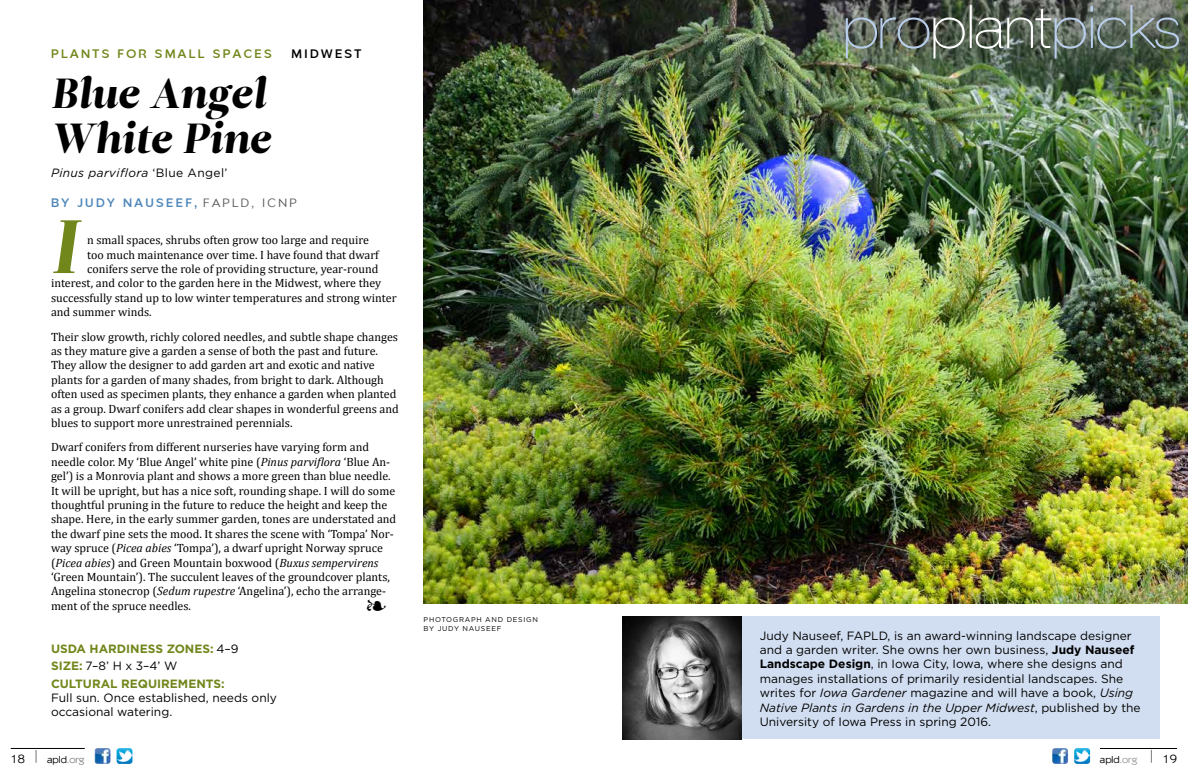
<style>
.page{position:relative;width:1188px;height:774px;background:#fff}
.page>*{position:absolute;margin:0;border:0;box-sizing:border-box;transform-origin:0 0}
.t1{font:italic 75.3px "Leitura Display";color:#71871b}
.t2{font:60px "Phinster Fine";letter-spacing:-.02em;color:#b9ceeb}
.t3{font:italic 42px/45px "Leitura Display";letter-spacing:.02em;color:#000}
.t4{font:12px/14.4px "Cambria";color:#000}
.t5{font:12px/14.4px "Gotham";color:#000}
.t6{font:700 12px/17.4px "Gotham";color:#71871b}
.t7{font:italic 12px "Gotham";letter-spacing:.03em;color:#000}
.t8{font:700 12px "Phinster";letter-spacing:.2em;color:#4f87ba}
.t9{font:700 12px "Phinster";letter-spacing:.2em;color:#71871b}
.t10{font:700 12px "Phinster";letter-spacing:.2em;color:#000}
.t11{font:10px "Phinster";color:#000}
.t12{font:7px/8.4px "Gotham";letter-spacing:.1em;color:#000}
.s1{font-style:normal}
.s2{font-weight:400;color:#58595b}
.s3{font-style:italic}
.s4{font-weight:400;color:#000}
.s5{color:#fff}
.s6{font-weight:700}
.s7{font-size:12px}
.s8{color:#808285}
.s9{color:#939598}
</style>
<div class="page">
<hr style="left:11px;top:748px;width:74px;height:1px;background:#000">
<img style="left:95px;top:748px;width:15px;height:16px">
<img style="left:117px;top:748px;width:15px;height:16px">
<hr style="left:1100px;top:748px;width:77px;height:1px;background:#000">
<img style="left:1052px;top:748px;width:16px;height:16px">
<img style="left:1074px;top:748px;width:16px;height:16px">
<img style="left:424px;top:0;width:764px;height:604px">
<div style="left:720px;top:616px;width:440px;height:124px;background:#d1def1"></div>
<img style="left:622px;top:616px;width:120px;height:124px">
<p class="t9" style="left:51px;top:47px;width:222px">PLANTS FOR SMALL SPACES</p>
<p class="t10" style="left:291px;top:47px;width:71px">MIDWEST</p>
<h3 class="t3" style="left:51px;top:72px;width:221px">Blue Angel<br>White Pine</h3>
<p class="t7" style="left:51px;top:166px;width:178px">Pinus parviflora <span class="s1">‘Blue Angel’</span></p>
<p class="t8" style="left:51px;top:196px;width:247px">BY JUDY NAUSEEF, <span class="s2">FAPLD, ICNP</span></p>
<h1 class="t1" style="left:51px;top:196px;width:27px">I</h1>
<p class="t4" style="left:87px;top:233px;width:283px">n small spaces, shrubs often grow too large and require</p>
<p class="t4" style="left:87px;top:247px;width:293px">too much maintenance over time. I have found that dwarf</p>
<p class="t4" style="left:87px;top:262px;width:293px">conifers serve the role of providing structure, year-round</p>
<p class="t4" style="left:51px;top:276px;width:332px">interest, and color to the garden here in the Midwest, where they</p>
<p class="t4" style="left:51px;top:291px;width:347px">successfully stand up to low winter temperatures and strong winter</p>
<p class="t4" style="left:51px;top:305px;width:102px">and summer winds.</p>
<p class="t4" style="left:51px;top:329px;width:349px">Their slow growth, richly colored needles, and subtle shape changes as they mature give a garden a sense of both the past and future.<br>They allow the designer to add garden art and exotic and native plants for a garden of many shades, from bright to dark. Although often used as specimen plants, they enhance a garden when planted as a group. Dwarf conifers add clear shapes in wonderful greens and blues to support more unrestrained perennials.</p>
<p class="t4" style="left:51px;top:440px;width:347px">Dwarf conifers from different nurseries have varying form and needle color. My ‘Blue Angel’ white pine (<span class="s3">Pinus parviflora</span> ‘Blue An&shy;gel’) is a Monrovia plant and shows a more green than blue needle.<br>It will be upright, but has a nice soft, rounding shape. I will do some thoughtful pruning in the future to reduce the height and keep the shape. Here, in the early summer garden, tones are understated and the dwarf pine sets the mood. It shares the scene with ‘Tompa’ Nor&shy;way spruce (<span class="s3">Picea abies</span> ‘Tompa’), a dwarf upright Norway spruce (<span class="s3">Picea abies</span>) and Green Mountain boxwood (<span class="s3">Buxus sempervirens </span>‘Green Mountain’). The succulent leaves of the groundcover plants, Angelina stonecrop (<span class="s3">Sedum rupestre</span> ‘Angelina’), echo the arrange&shy;ment of the spruce needles.</p>
<p class="t6" style="left:51px;top:640px;width:189px">USDA HARDINESS ZONES: <span class="s4">4–9<br></span>SIZE: <span class="s4">7–8’ H x 3–4’ W<br></span>CULTURAL REQUIREMENTS:</p>
<p class="t5" style="left:51px;top:690px;width:227px;line-height:14px">Full sun. Once established, needs only occasional watering.</p>
<p class="t12" style="left:424px;top:616px;width:116px">PHOTOGRAPH AND DESIGN<br>BY JUDY NAUSEEF</p>
<h2 class="t2" style="left:842px;top:-5px;width:341px">pro<span class="s5">plant</span>picks</h2>
<p class="t5" style="left:760px;top:628px;width:382px">Judy Nauseef, FAPLD, is an award-winning landscape designer and a garden writer. She owns her own business, <span class="s6">Judy Nauseef Landscape Design</span>, in Iowa City, Iowa, where she designs and manages installations of primarily residential landscapes. She writes for <span class="s3">Iowa Gardener</span> magazine and will have a book, <span class="s3">Using Native Plants in Gardens in the Upper Midwest</span>, published by the University of Iowa Press in spring 2016.</p>
<p class="t11" style="left:11px;top:754px;width:76px"><span class="s7">18</span> <sup>|</sup> apld<span class="s8">.org</span></p>
<p class="t11" style="left:1100px;top:754px;width:79px">apld<span class="s9">.org</span> <sup>|</sup> <span class="s7">19</span></p>
</div>
